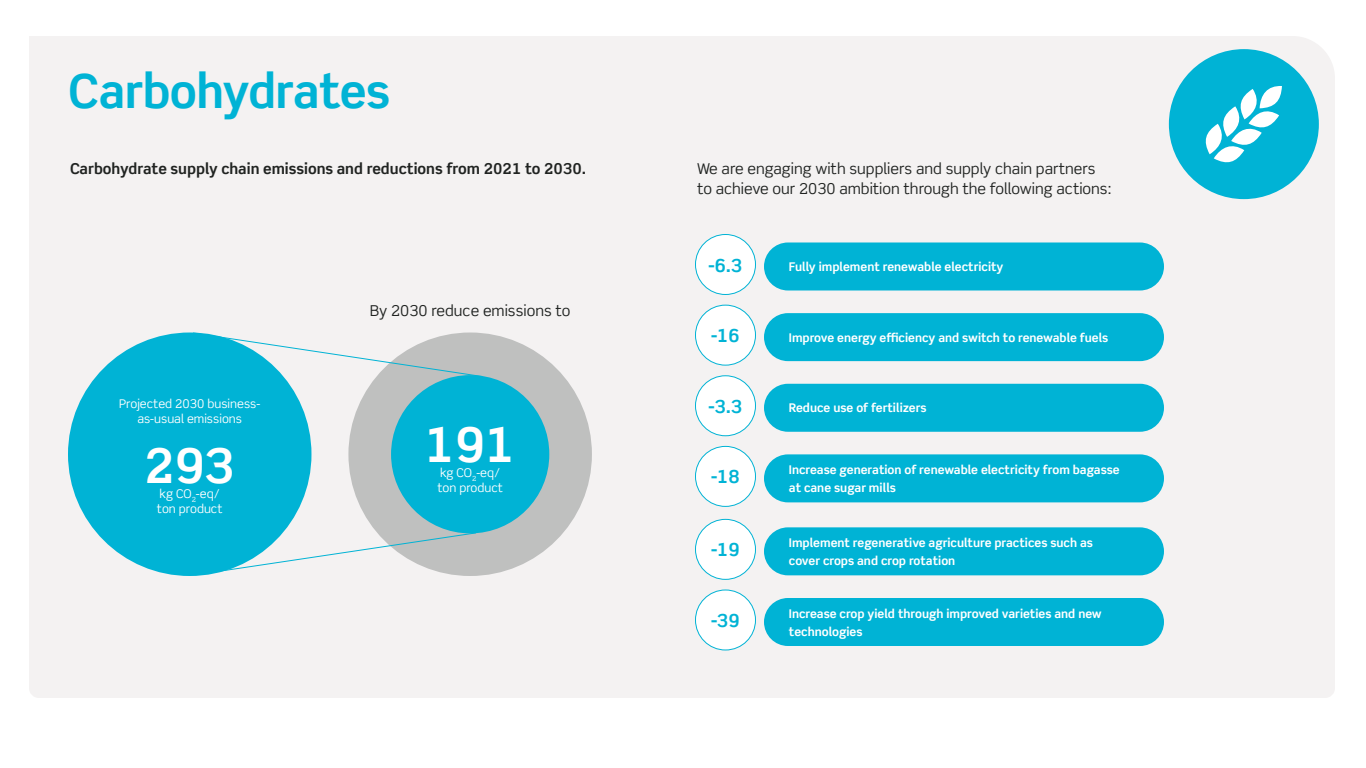
<style>
.page{position:relative;width:1366px;height:768px;background:#fff}
.page>*{position:absolute;margin:0;border:0;box-sizing:border-box;transform-origin:0 0}
.t1{font:700 48px "Scene Std";color:#fff}
.t2{font:700 47px "Scene Std";letter-spacing:-.015em;color:#00b3d5}
.t3{font:700 18px "Scene Std";color:#00b3d5}
.t4{font:15px/20px "Scene Std";color:#202321}
.t5{font:700 15px "Scene Std";color:#202321}
.t6{font:700 12px/18px "Scene Std";color:#fff}
.t7{font:12px/15px "Scene Std";color:#fff}
</style>
<div class="page">
<div style="left:29px;top:36px;width:1306px;height:662px;background:#f4f2f2"></div>
<div style="left:68px;top:333px;width:243px;height:243px;background:#00b3d5;border-radius:50%"></div>
<div style="left:348px;top:333px;width:244px;height:243px;background:#bfc0bf;border-radius:50%"></div>
<div style="left:1169px;top:49px;width:150px;height:150px;background:#00b3d5;border-radius:50%"></div>
<svg style="left:1205px;top:86px;width:77px;height:77px"></svg>
<div style="left:764px;top:242px;width:400px;height:48px;background:#00b3d5;border-radius:24px"></div>
<div style="left:696px;top:234px;width:60px;height:60px;background:#fff;border-radius:50%"></div>
<div style="left:695px;top:234px;width:61px;height:61px;border:1px solid #00b3d5;border-radius:50%"></div>
<div style="left:764px;top:313px;width:400px;height:48px;background:#00b3d5;border-radius:24px"></div>
<div style="left:696px;top:305px;width:60px;height:60px;background:#fff;border-radius:50%"></div>
<div style="left:695px;top:305px;width:61px;height:61px;border:1px solid #00b3d5;border-radius:50%"></div>
<div style="left:764px;top:384px;width:400px;height:48px;background:#00b3d5;border-radius:24px"></div>
<div style="left:696px;top:376px;width:60px;height:60px;background:#fff;border-radius:50%"></div>
<div style="left:695px;top:375px;width:61px;height:61px;border:1px solid #00b3d5;border-radius:50%"></div>
<div style="left:764px;top:527px;width:400px;height:48px;background:#00b3d5;border-radius:24px"></div>
<div style="left:696px;top:519px;width:60px;height:60px;background:#fff;border-radius:50%"></div>
<div style="left:695px;top:519px;width:61px;height:61px;border:1px solid #00b3d5;border-radius:50%"></div>
<div style="left:764px;top:454px;width:400px;height:48px;background:#00b3d5;border-radius:24px"></div>
<div style="left:696px;top:446px;width:60px;height:60px;background:#fff;border-radius:50%"></div>
<div style="left:695px;top:446px;width:61px;height:61px;border:1px solid #00b3d5;border-radius:50%"></div>
<div style="left:764px;top:598px;width:400px;height:48px;background:#00b3d5;border-radius:24px"></div>
<div style="left:696px;top:590px;width:60px;height:60px;background:#fff;border-radius:50%"></div>
<div style="left:695px;top:590px;width:61px;height:60px;border:1px solid #00b3d5;border-radius:50%"></div>
<div style="left:391px;top:375px;width:158px;height:158px;background:#00b3d5;border-radius:50%"></div>
<svg style="left:192px;top:332px;width:291px;height:46px"></svg>
<svg style="left:205px;top:532px;width:272px;height:43px"></svg>
<h2 class="t2" style="left:68px;top:62px;width:324px">Carbohydrates</h2>
<p class="t5" style="left:70px;top:159px;width:518px">Carbohydrate supply chain emissions and reductions from 2021 to 2030.</p>
<p class="t4" style="left:697px;top:158px;width:416px">We are engaging with suppliers and supply chain partners to achieve our 2030 ambition through the following actions:</p>
<p class="t7" style="left:119px;top:396px;width:143px;text-align:center">Projected 2030 business&shy;as-usual emissions</p>
<h1 class="t1" style="left:145px;top:436px;width:92px">293</h1>
<p class="t7" style="left:157px;top:486px;width:67px">kg CO<sub>2</sub>-eq/ ton product</p>
<p class="t4" style="left:370px;top:301px;width:202px">By 2030 reduce emissions to</p>
<h1 class="t1" style="left:425px;top:415px;width:92px">191</h1>
<p class="t7" style="left:437px;top:465px;width:67px">kg CO<sub>2</sub>-eq/ ton product</p>
<h3 class="t3" style="left:708px;top:254px;width:36px">-6.3</h3>
<p class="t6" style="left:789px;top:258px;width:216px">Fully implement renewable electricity</p>
<h3 class="t3" style="left:711px;top:324px;width:30px">-16</h3>
<p class="t6" style="left:789px;top:328px;width:321px">Improve energy efficiency and switch to renewable fuels</p>
<h3 class="t3" style="left:708px;top:395px;width:36px">-3.3</h3>
<p class="t6" style="left:789px;top:399px;width:139px">Reduce use of fertilizers</p>
<h3 class="t3" style="left:711px;top:466px;width:30px">-18</h3>
<p class="t6" style="left:789px;top:461px;width:332px">Increase generation of renewable electricity from bagasse at cane sugar mills</p>
<h3 class="t3" style="left:711px;top:539px;width:30px">-19</h3>
<p class="t6" style="left:789px;top:534px;width:306px">Implement regenerative agriculture practices such as cover crops and crop rotation</p>
<h3 class="t3" style="left:711px;top:609px;width:30px">-39</h3>
<p class="t6" style="left:789px;top:604px;width:315px">Increase crop yield through improved varieties and new technologies</p>
</div>
